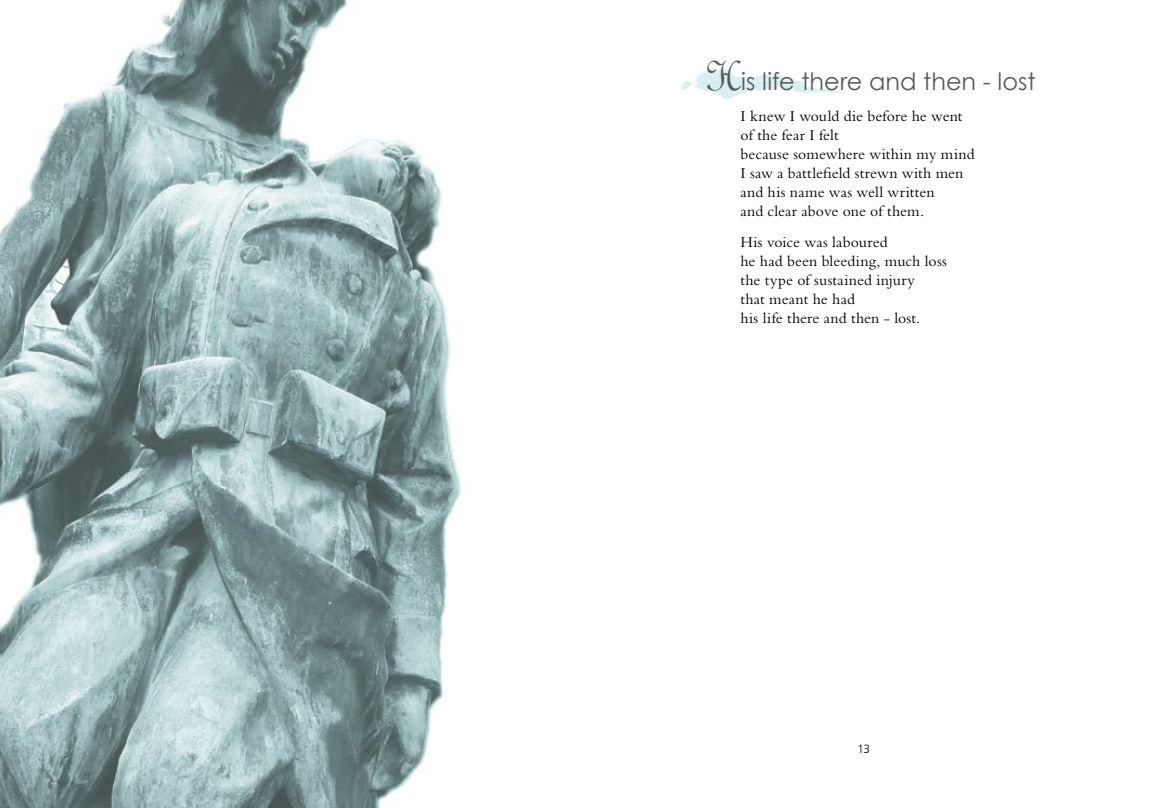
<style>
.page{position:relative;width:1149px;height:808px;background:#fff}
.page>*{position:absolute;margin:0;border:0;box-sizing:border-box;transform-origin:0 0}
.t1{font:24px "Century Gothic";color:#58595b}
.t2{font:15.75px/18.9px "Bembo";letter-spacing:.005em;color:#000}
.t3{font:12px "Humanist 777 BT Light B";color:#000}
.s1{font-family:"French Script";font-size:45px}
</style>
<div class="page">
<svg style="left:681px;top:68px;width:170px;height:31px"></svg>
<img style="left:0;top:0;width:462px;height:808px">
<h1 class="t1" style="left:703px;top:64px;width:333px"><span class="s1">H</span>is life there and then - lost</h1>
<p class="t2" style="left:740px;top:107px;width:235px">I knew I would die before he went of the fear I felt<br>because somewhere within my mind<br>I saw a battlefield strewn with men and his name was well written<br>and clear above one of them.</p>
<p class="t2" style="left:740px;top:233px;width:208px">His voice was laboured<br>he had been bleeding, much loss the type of sustained injury<br>that meant he had<br>his life there and then - lost.</p>
<p class="t3" style="left:857px;top:742px;width:14px">13</p>
</div>
